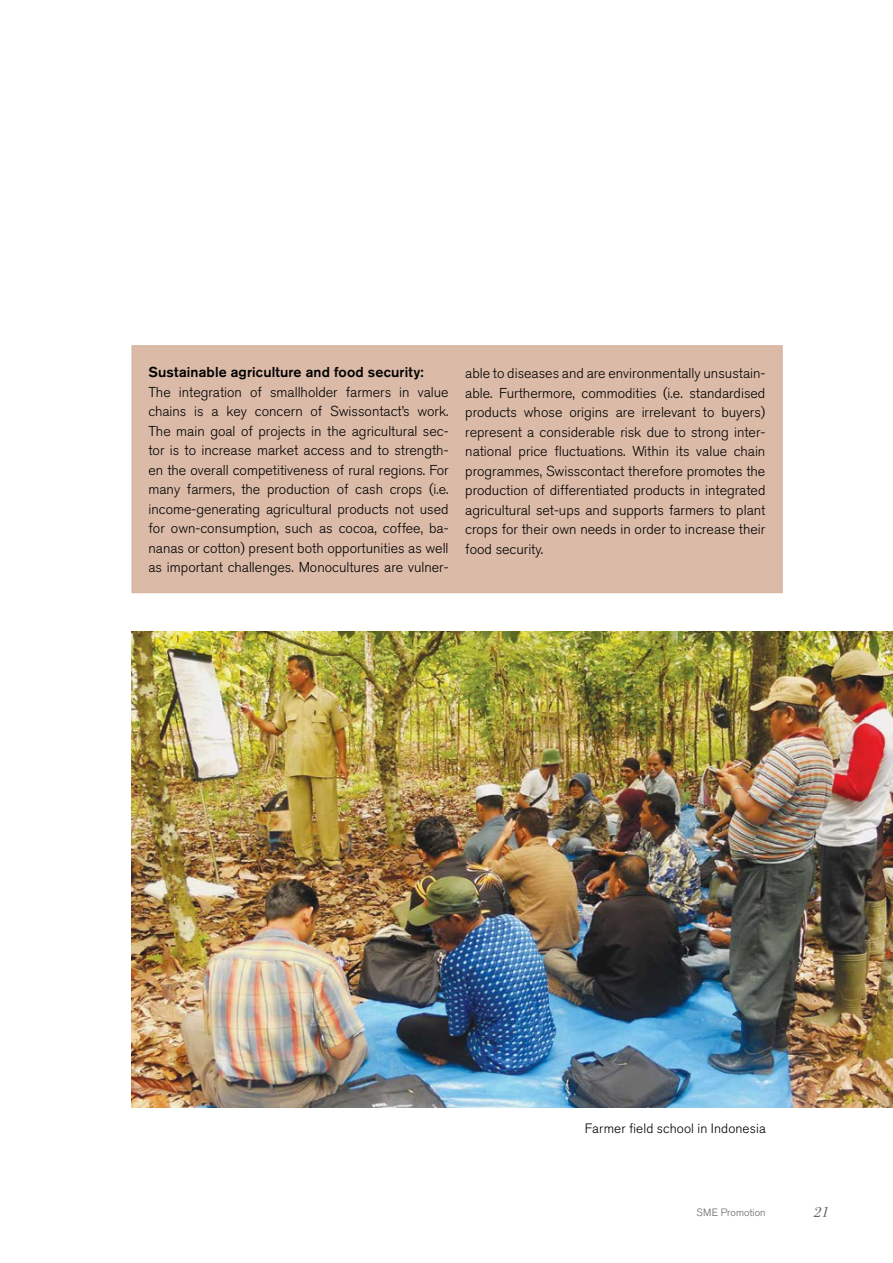
<style>
.page{position:relative;width:893px;height:1263px;background:#fff}
.page>*{position:absolute;margin:0;border:0;box-sizing:border-box;transform-origin:0 0}
.t1{font:italic 15.3px "Bodoni";color:#636466}
.t2{font:300 14.25px/19.5px "Akzidenz Grotesk BQ";color:#000;text-align:justify}
.t3{font:500 14.25px "Akzidenz Grotesk BQ";letter-spacing:.01em;color:#000}
.t4{font:300 13.5px "Akzidenz Grotesk BQ";letter-spacing:.01em;color:#000}
.t5{font:300 10.5px "Akzidenz Grotesk BQ";color:#636466}
</style>
<div class="page">
<div style="left:131px;top:345px;width:652px;height:248px;background:#dbbba8"></div>
<img style="left:131px;top:631px;width:762px;height:477px">
<p class="t3" style="left:148px;top:363px;width:277px">Sustainable agriculture and food security:</p>
<p class="t2" style="left:148px;top:382px;width:302px">The integration of smallholder farmers in value chains is a key concern of Swissontact’s work.<br>The main goal of projects in the agricultural sec&shy;tor is to increase market access and to strength&shy;en the overall competitiveness of rural regions. For many farmers, the production of cash crops (i.e. income-generating agricultural products not used for own-consumption, such as cocoa, coffee, ba&shy;nanas or cotton) present both opportunities as well as important challenges. Monocultures are vulner-</p>
<p class="t2" style="left:465px;top:364px;width:302px">able to diseases and are environmentally unsustain&shy;able. Furthermore, commodities (i.e. standardised products whose origins are irrelevant to buyers) represent a considerable risk due to strong inter&shy;national price fluctuations. Within its value chain programmes, Swisscontact therefore promotes the production of differentiated products in integrated agricultural set-ups and supports farmers to plant crops for their own needs in order to increase their food security.</p>
<p class="t4" style="left:585px;top:1120px;width:183px">Farmer field school in Indonesia</p>
<p class="t5" style="left:696px;top:1206px;width:71px">SME Promotion</p>
<p class="t1" style="left:814px;top:1203px;width:17px">21</p>
</div>
